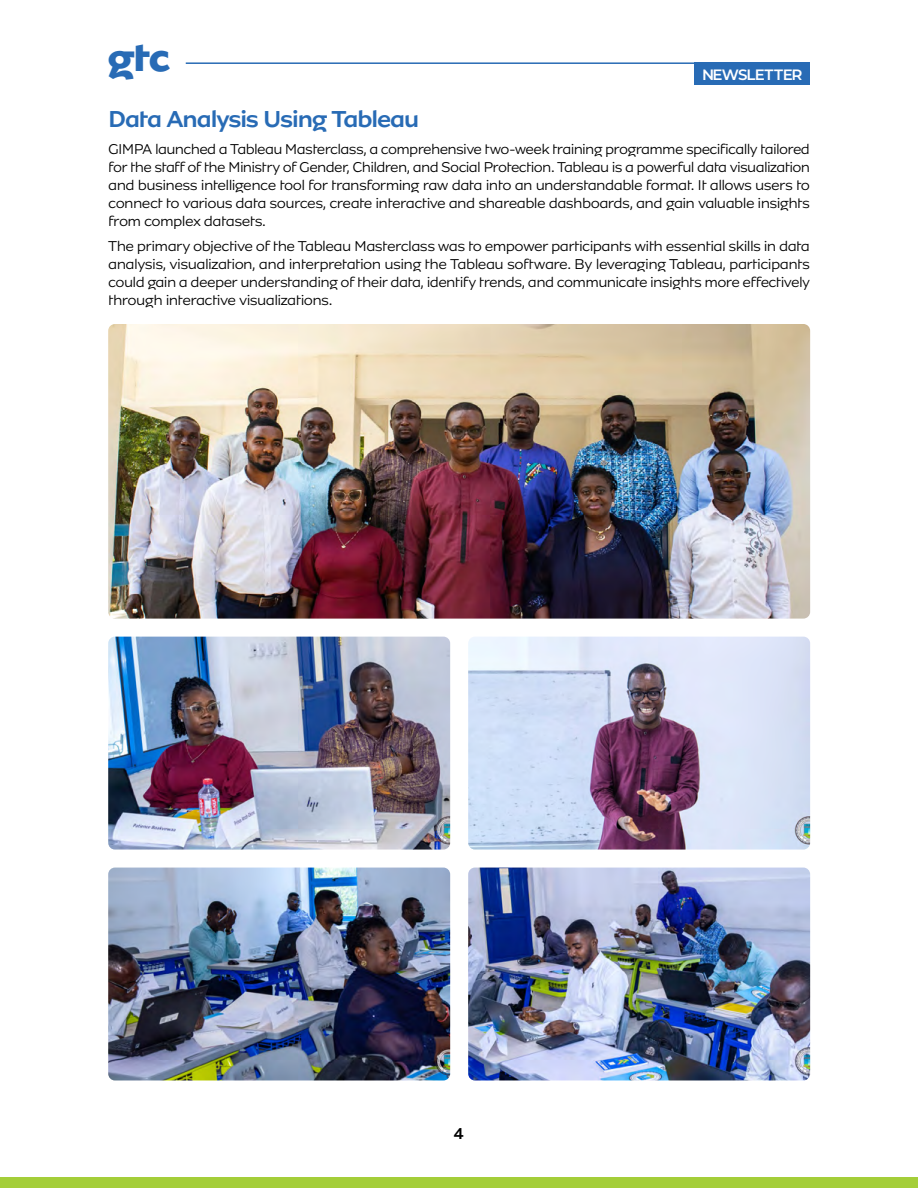
<style>
.page{position:relative;width:918px;height:1188px;background:#fff}
.page>*{position:absolute;margin:0;border:0;box-sizing:border-box;transform-origin:0 0}
.t1{font:800 40.5px "MTN Brighter Sans";color:#286bb5}
.t2{font:500 24.3px "MTN Brighter Sans";letter-spacing:-.045em;color:#286bb5}
.t3{font:500 16.5px "MTN Brighter Sans";color:#000}
.t4{font:300 15px/18px "MTN Brighter Sans";letter-spacing:-.04em;color:#000;text-align:justify}
.t5{font:600 15px "Montserrat";letter-spacing:-.055em;color:#fff}
</style>
<div class="page">
<div style="left:695px;top:62px;width:115px;height:23px;background:#286bb5"></div>
<hr style="left:186px;top:62px;width:509px;height:2px;background:#286bb5">
<div style="left:0;top:1177px;width:918px;height:11px;background:#a4ce39"></div>
<img style="left:108px;top:324px;width:702px;height:295px">
<img style="left:108px;top:637px;width:342px;height:213px">
<img style="left:468px;top:637px;width:342px;height:213px">
<img style="left:108px;top:868px;width:342px;height:212px">
<img style="left:468px;top:868px;width:342px;height:212px">
<h1 class="t1" style="left:108px;top:32px;width:64px">gtc</h1>
<h2 class="t2" style="left:108px;top:105px;width:313px">Data Analysis Using Tableau</h2>
<p class="t5" style="left:702px;top:64px;width:102px">NEWSLETTER</p>
<p class="t4" style="left:108px;top:140px;width:703px">GIMPA launched a Tableau Masterclass, a comprehensive two-week training programme specifically tailored for the staff of the Ministry of Gender, Children, and Social Protection. Tableau is a powerful data visualization and business intelligence tool for transforming raw data into an understandable format. It allows users to connect to various data sources, create interactive and shareable dashboards, and gain valuable insights from complex datasets.</p>
<p class="t4" style="left:108px;top:237px;width:704px">The primary objective of the Tableau Masterclass was to empower participants with essential skills in data analysis, visualization, and interpretation using the Tableau software. By leveraging Tableau, participants could gain a deeper understanding of their data, identify trends, and communicate insights more effectively through interactive visualizations.</p>
<p class="t3" style="left:454px;top:1123px;width:12px">4</p>
</div>
